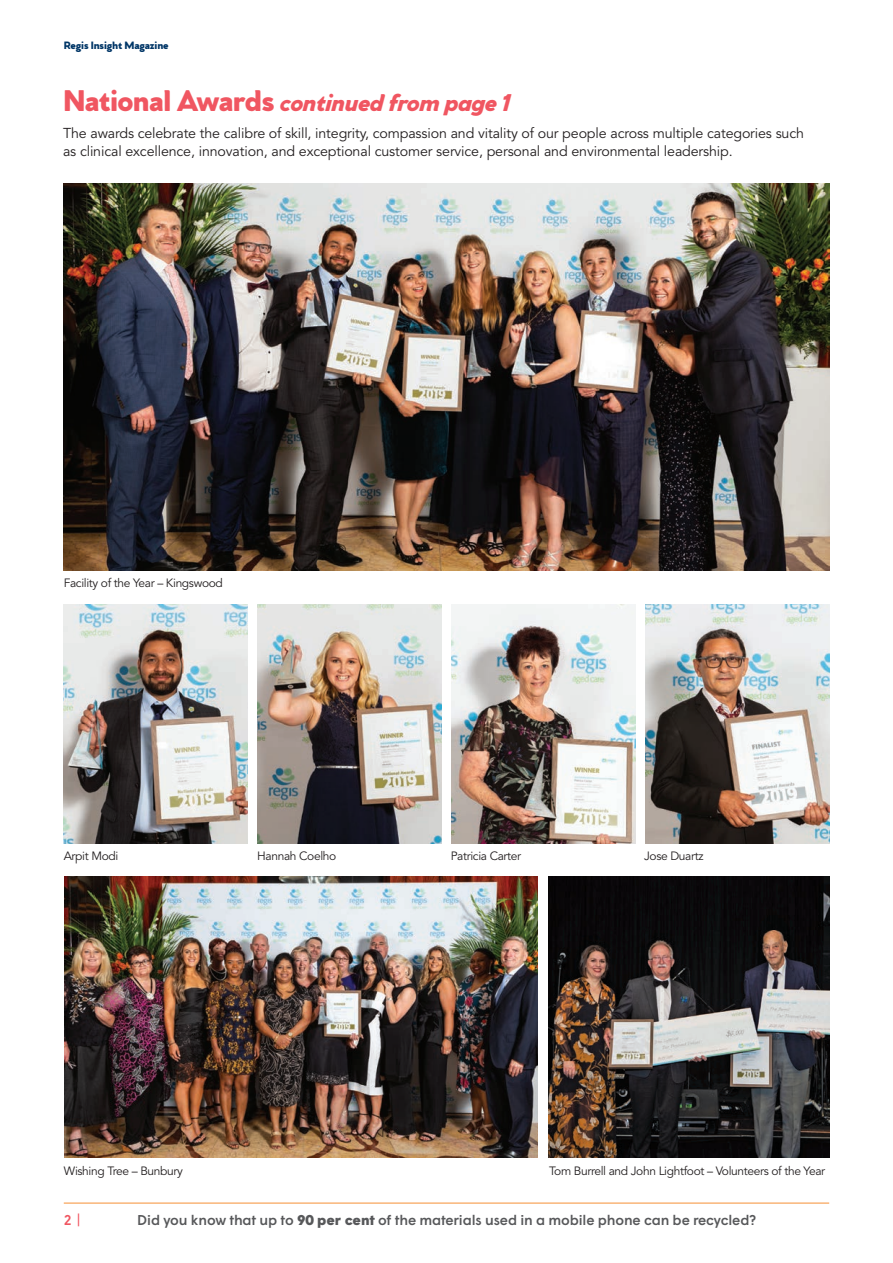
<style>
.page{position:relative;width:893px;height:1263px;background:#fff}
.page>*{position:absolute;margin:0;border:0;box-sizing:border-box;transform-origin:0 0}
.H1_heading{font:italic 900 25.5px "Venti CF";letter-spacing:-.02em;color:#f05661}
.Body{font:14.25px/18.3px "Avenir";letter-spacing:-.01em;color:#231f20}
.Body-2{font:500 14.25px "Wigrum";letter-spacing:-.01em;color:#57585a}
.t1{font:500 14.25px "Wigrum";color:#f05661}
.t2{font:12px "Avenir";letter-spacing:-.03em;color:#231f20}
.t3{font:900 11.25px "Venti CF";letter-spacing:-.01em;color:#003667}
.s1{font-style:normal;font-size:31.5px}
.s2{font-family:"Avenir";font-weight:400;font-size:16.5px}
.s3{font-weight:900}
</style>
<div class="page">
<hr style="left:64px;top:1203px;width:765px;height:1px;background:#f68f34">
<img style="left:451px;top:605px;width:184px;height:238px">
<img style="left:257px;top:605px;width:184px;height:238px">
<img style="left:645px;top:605px;width:184px;height:238px">
<img style="left:64px;top:184px;width:765px;height:387px">
<img style="left:64px;top:605px;width:184px;height:238px">
<img style="left:65px;top:876px;width:473px;height:281px">
<img style="left:549px;top:929px;width:280px;height:228px">
<div style="left:549px;top:876px;width:280px;height:53px;background:#09070a"></div>
<p class="t3" style="left:64px;top:38px;width:106px">Regis Insight Magazine</p>
<p class="H1_heading" style="left:63px;top:86px;width:448px"><span class="s1">National Awards</span> continued from page 1</p>
<p class="Body" style="left:63px;top:124px;width:742px">The awards celebrate the calibre of skill, integrity, compassion and vitality of our people across multiple categories such as clinical excellence, innovation, and exceptional customer service, personal and environmental leadership.</p>
<p class="t2" style="left:64px;top:576px;width:161px">Facility of the Year – Kingswood</p>
<p class="t2" style="left:64px;top:848px;width:56px">Arpit Modi</p>
<p class="t2" style="left:257px;top:848px;width:81px">Hannah Coelho</p>
<p class="t2" style="left:451px;top:848px;width:72px">Patricia Carter</p>
<p class="t2" style="left:644px;top:848px;width:61px">Jose Duartz</p>
<p class="t2" style="left:64px;top:1163px;width:121px">Wishing Tree – Bunbury</p>
<p class="t2" style="left:549px;top:1163px;width:278px">Tom Burrell and John Lightfoot – Volunteers of the Year</p>
<p class="t1" style="left:64px;top:1209px;width:18px">2 <span class="s2">|</span></p>
<p class="Body-2" style="left:137px;top:1209px;width:620px">Did you know that up to <span class="s3">90 per cent</span> of the materials used in a mobile phone can be recycled?</p>
</div>
